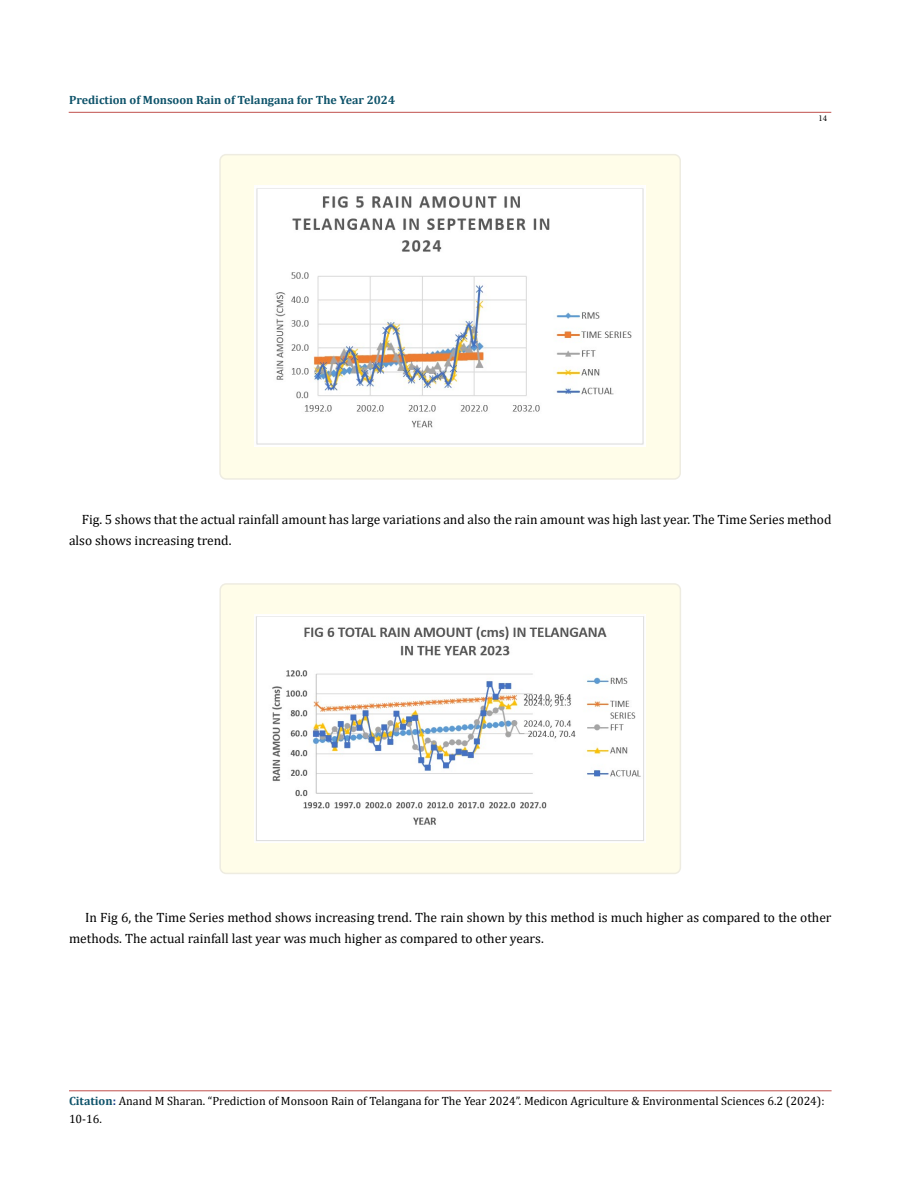
<style>
.page{position:relative;width:900px;height:1188px;background:#fff}
.page>*{position:absolute;margin:0;border:0;box-sizing:border-box;transform-origin:0 0}
.t1{font:13.5px/21px "Cambria";color:#000}
.t2{font:12px/18px "Cambria";color:#000}
.t3{font:700 12px "Cambria";color:#0e536a}
.t4{font:9px "Minion Pro";color:#000}
.s1{font-weight:700;color:#0e536a}
.s2{font-weight:700;color:#173e88}
</style>
<div class="page">
<hr style="left:69px;top:1091px;width:763px;height:1px;background:#c0504d">
<hr style="left:69px;top:112px;width:762px;height:1px;background:#c0504d">
<div style="left:220px;top:155px;width:460px;height:324px;background:#fffde9;border-radius:6px"></div>
<div style="left:219px;top:154px;width:462px;height:326px;border:2px solid #eeece1;border-radius:6px"></div>
<img style="left:254px;top:186px;width:392px;height:261px">
<div style="left:220px;top:584px;width:460px;height:289px;background:#fffde9;border-radius:6px"></div>
<div style="left:219px;top:583px;width:462px;height:291px;border:2px solid #eeece1;border-radius:6px"></div>
<img style="left:254px;top:614px;width:392px;height:228px">
<p class="t3" style="left:69px;top:92px;width:328px">Prediction of Monsoon Rain of Telangana for The Year 2024</p>
<p class="t4" style="left:818px;top:112px;width:10px">14</p>
<p class="t1" style="left:69px;top:509px;width:764px;text-indent:13px">Fig. 5 shows that the actual rainfall amount has large variations and also the rain amount was high last year. The Time Series method also shows increasing trend.</p>
<p class="t1" style="left:69px;top:907px;width:764px;text-indent:16px">In Fig 6, the Time Series method shows increasing trend. The rain shown by this method is much higher as compared to the other methods. The actual rainfall last year was much higher as compared to other years.</p>
<p class="t2" style="left:69px;top:1092px;width:757px"><span class="s1">Citation</span><span class="s2">:</span> Anand M Sharan. “Prediction of Monsoon Rain of Telangana for The Year 2024”. Medicon Agriculture &amp; Environmental Sciences 6.2 (2024):<br>10-16.</p>
</div>
